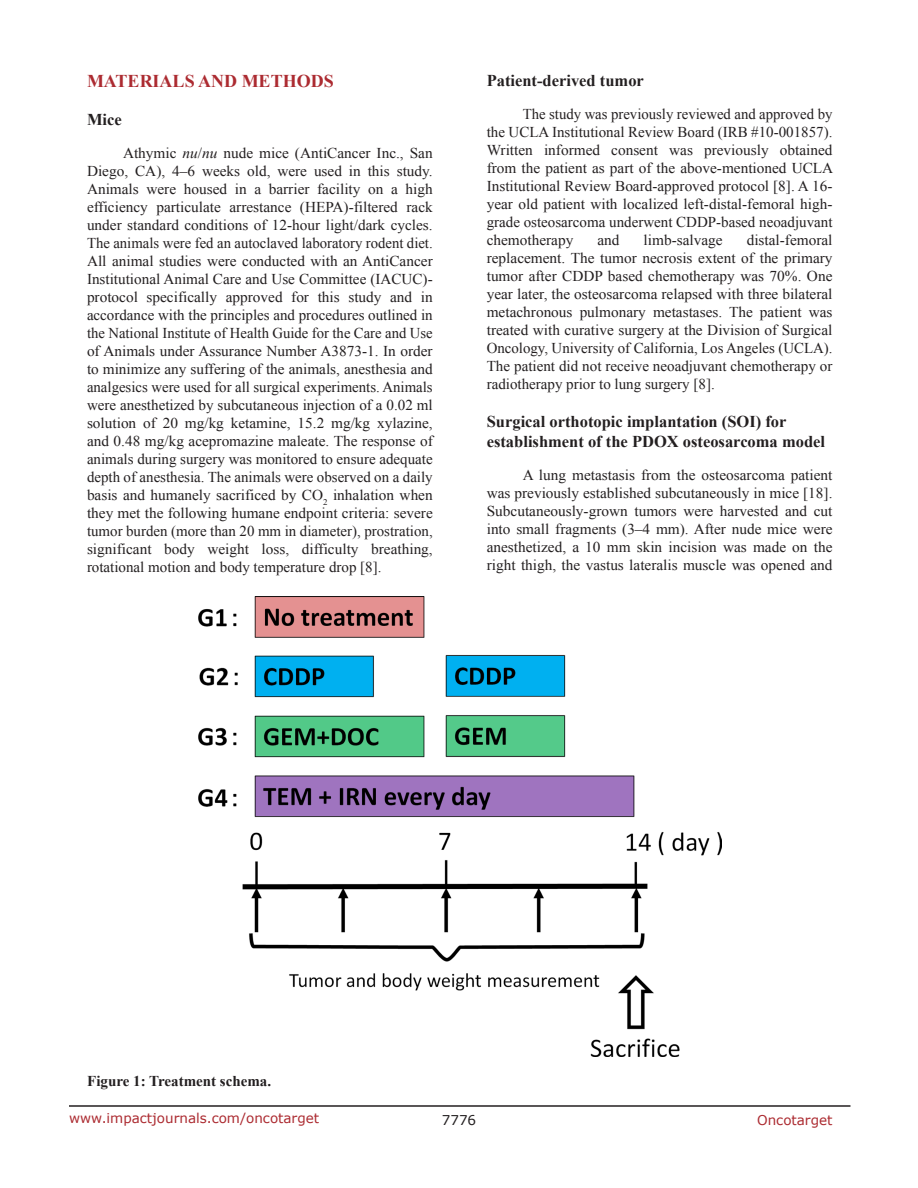
<style>
.page{position:relative;width:918px;height:1188px;background:#fff}
.page>*{position:absolute;margin:0;border:0;box-sizing:border-box;transform-origin:0 0}
.Heading{font:700 18px "Times New Roman";color:#ac2b31}
.SubHeading_middle{font:700 16.5px/19.8px "Times New Roman";color:#231f20}
.SubHeading{font:700 16.5px "Times New Roman";color:#231f20}
.BodyText{font:15px/18px "Times New Roman";color:#231f20;text-align:justify}
.FigureText{font:700 15px "Times New Roman";color:#231f20}
.t1{font:13.5px "Verdana";color:#ac2b31}
.t2{font:13.5px "Verdana";color:#231f20}
.s1{font-style:italic}
</style>
<div class="page">
<hr style="left:69px;top:1105px;width:781px;height:2px;background:#231f20">
<img style="left:198px;top:597px;width:523px;height:459px">
<p class="Heading" style="left:87px;top:69px;width:248px">MATERIALS AND METHODS</p>
<p class="SubHeading" style="left:87px;top:108px;width:36px">Mice</p>
<p class="BodyText" style="left:87px;top:144px;width:347px;text-indent:36px">Athymic <span class="s1">nu</span>/<span class="s1">nu</span> nude mice (AntiCancer Inc., San Diego, CA), 4–6 weeks old, were used in this study.<br>Animals were housed in a barrier facility on a high efficiency particulate arrestance (HEPA)-filtered rack under standard conditions of 12-hour light/dark cycles.<br>The animals were fed an autoclaved laboratory rodent diet.<br>All animal studies were conducted with an AntiCancer Institutional Animal Care and Use Committee (IACUC)- protocol specifically approved for this study and in accordance with the principles and procedures outlined in the National Institute of Health Guide for the Care and Use of Animals under Assurance Number A3873-1. In order to minimize any suffering of the animals, anesthesia and analgesics were used for all surgical experiments. Animals were anesthetized by subcutaneous injection of a 0.02 ml solution of 20 mg/kg ketamine, 15.2 mg/kg xylazine, and 0.48 mg/kg acepromazine maleate. The response of animals during surgery was monitored to ensure adequate depth of anesthesia. The animals were observed on a daily basis and humanely sacrificed by CO<sub>2</sub> inhalation when they met the following humane endpoint criteria: severe tumor burden (more than 20 mm in diameter), prostration, significant body weight loss, difficulty breathing, rotational motion and body temperature drop [8].</p>
<p class="SubHeading_middle" style="left:487px;top:70px;width:159px">Patient-derived tumor</p>
<p class="BodyText" style="left:487px;top:105px;width:348px;text-indent:36px">The study was previously reviewed and approved by the UCLA Institutional Review Board (IRB #10-001857).<br>Written informed consent was previously obtained from the patient as part of the above-mentioned UCLA Institutional Review Board-approved protocol [8]. A 16- year old patient with localized left-distal-femoral high&shy;grade osteosarcoma underwent CDDP-based neoadjuvant chemotherapy</p>
<p class="BodyText" style="left:487px;top:231px;width:347px;text-indent:260px">distal-femoral replacement. The tumor necrosis extent of the primary tumor after CDDP based chemotherapy was 70%. One year later, the osteosarcoma relapsed with three bilateral metachronous pulmonary metastases. The patient was treated with curative surgery at the Division of Surgical Oncology, University of California, Los Angeles (UCLA).<br>The patient did not receive neoadjuvant chemotherapy or radiotherapy prior to lung surgery [8].</p>
<p class="SubHeading_middle" style="left:487px;top:411px;width:340px">Surgical orthotopic implantation (SOI) for establishment of the PDOX osteosarcoma model</p>
<p class="BodyText" style="left:487px;top:466px;width:347px;text-indent:36px">A lung metastasis from the osteosarcoma patient was previously established subcutaneously in mice [18].<br>Subcutaneously-grown tumors were harvested and cut into small fragments (3–4 mm). After nude mice were anesthetized, a 10 mm skin incision was made on the right thigh, the vastus lateralis muscle was opened and</p>
<p class="BodyText" style="left:597px;top:231px;width:24px">and</p>
<p class="BodyText" style="left:644px;top:231px;width:81px">limb-salvage</p>
<p class="FigureText" style="left:87px;top:1070px;width:185px">Figure 1: Treatment schema.</p>
<p class="t1" style="left:69px;top:1109px;width:252px">www.impactjournals.com/oncotarget</p>
<p class="t2" style="left:442px;top:1111px;width:36px">7776</p>
<p class="t1" style="left:757px;top:1111px;width:77px">Oncotarget</p>
</div>
